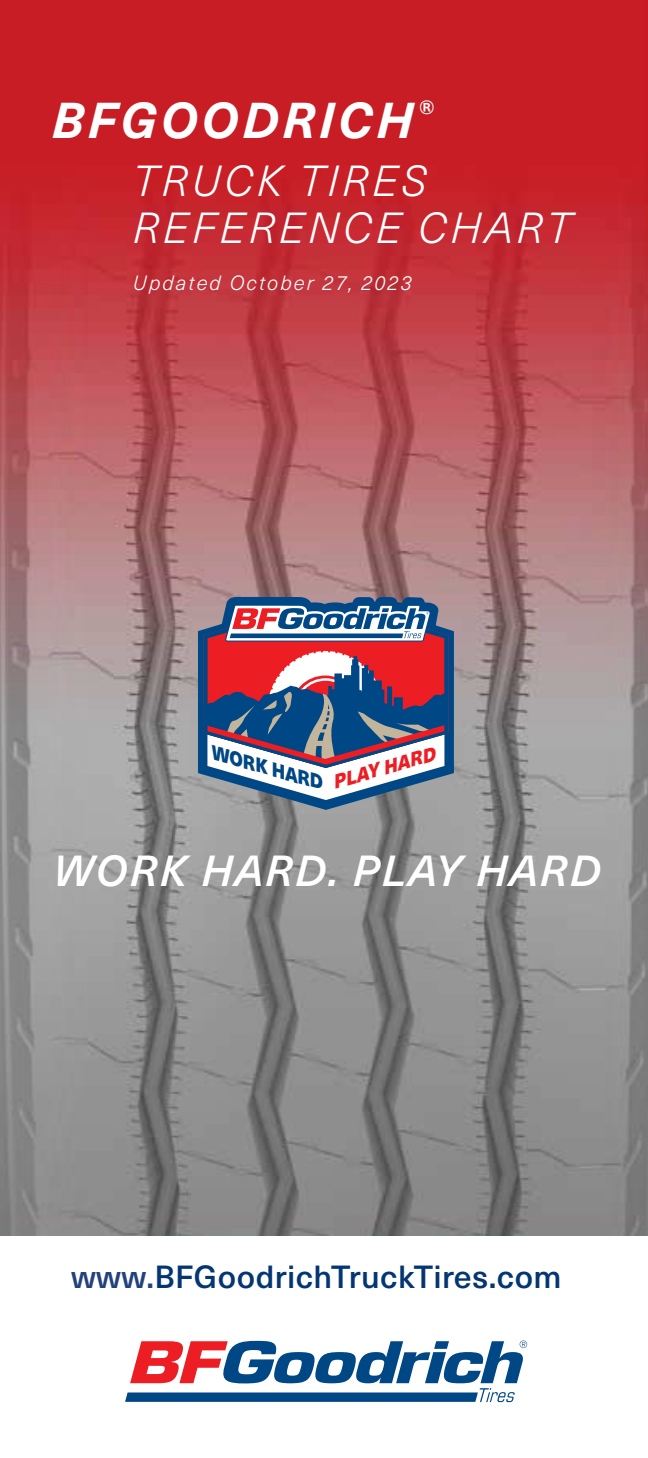
<style>
.page{position:relative;width:648px;height:1458px;background:#fff}
.page>*{position:absolute;margin:0;border:0;box-sizing:border-box;transform-origin:0 0}
.t1{font:italic 700 49.5px "Neue Haas Unica W1 G";letter-spacing:.075em;color:#fff}
.t2{font:italic 300 42.75px/47.2px "Neue Haas Unica W1 G";letter-spacing:.075em;color:#fff}
.t3{font:italic 500 42.75px "Neue Haas Unica W1 G";letter-spacing:.05em;color:#fff}
.t4{font:500 31.5px "Neue Haas Unica W1 G";letter-spacing:.01em;color:#043673}
.t5{font:italic 300 20.25px "Neue Haas Unica W1 G";letter-spacing:.1em;color:#fff}
.t6{font:italic 900 19.35px "Neue Haas Unica W1 G";color:#004785;scale:.95 1}
.t7{font:italic 900 19.35px "Neue Haas Unica W1 G";color:#ed1d24;scale:.95 1}
.s1{color:#23427c}
</style>
<div class="page">
<img style="left:0;top:0;width:648px;height:1235px">
<svg style="left:125px;top:1341px;width:402px;height:61px"></svg>
<svg style="left:198px;top:597px;width:256px;height:213px;background:#59748f"></svg>
<svg style="left:203px;top:597px;width:245px;height:207px"></svg>
<h1 class="t1" style="left:52px;top:83px;width:383px">BFGOODRICH<sup>®</sup></h1>
<h2 class="t2" style="left:133px;top:155px;width:440px">TRUCK TIRES<br>REFERENCE CHART</h2>
<p class="t5" style="left:133px;top:268px;width:280px">Updated October 27, 2023</p>
<p class="t6" style="left:218px;top:737px;width:123px;rotate:16deg">WORK HARD</p>
<p class="t7" style="left:328px;top:768px;width:113px;rotate:-16deg">PLAY HARD</p>
<h2 class="t3" style="left:53px;top:839px;width:549px">WORK HARD. PLAY HARD</h2>
<p class="t4" style="left:71px;top:1254px;width:492px"><span class="s1">www.</span>BFGoodrichTruckTires.com</p>
</div>
